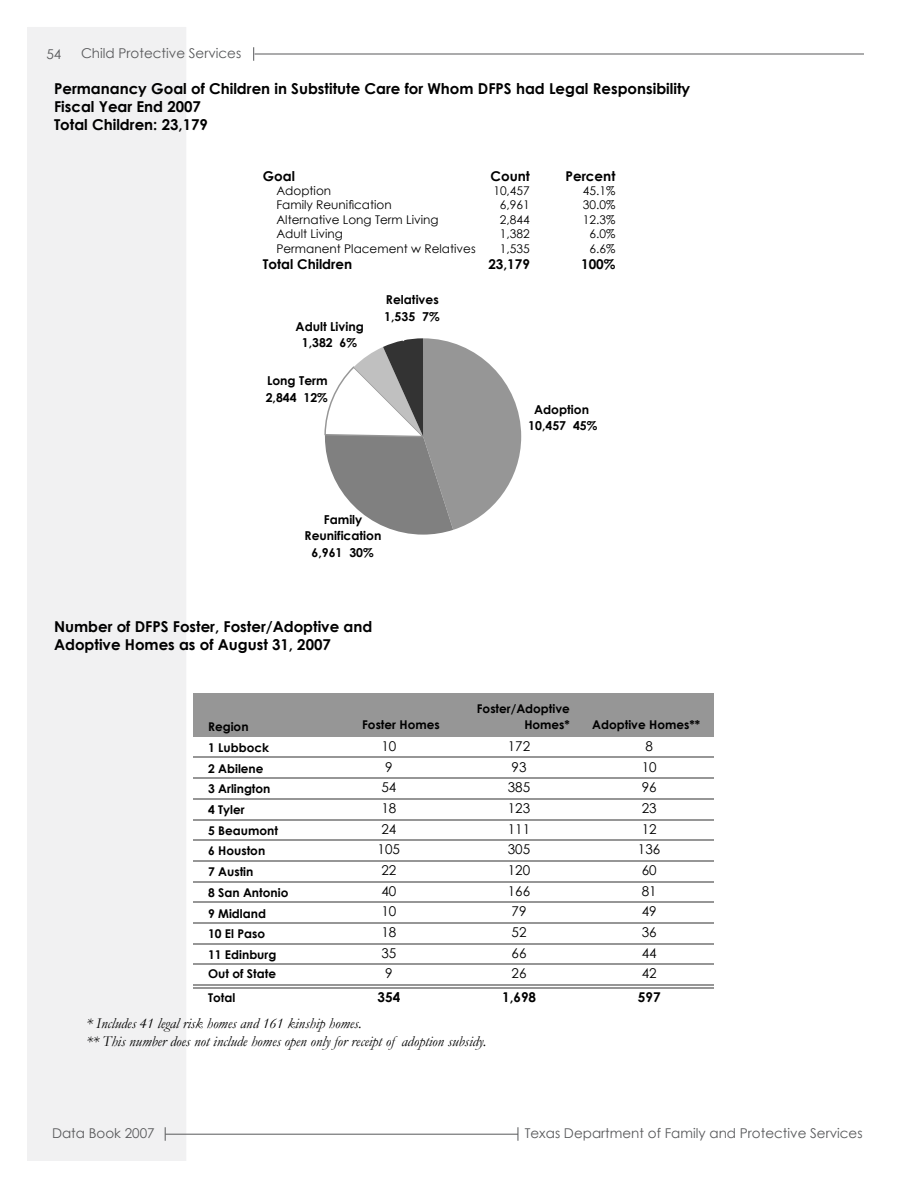
<style>
.page{position:relative;width:918px;height:1188px;background:#fff}
.page>*{position:absolute;margin:0;border:0;box-sizing:border-box;transform-origin:0 0}
.t1{font:15.15px/18.9px "Arial";color:#000}
.t2{font:700 15px/18px "Century Gothic";color:#000}
.t3{font:italic 15px/18px "Garamond";color:#000}
.t4{font:13.5px "Century Gothic";color:#58595b}
.t5{font:13.5px "Century Gothic";color:#000}
.t6{font:700 13.5px "Century Gothic";color:#000}
.t7{font:700 12.3px/16.4px "Century Gothic";color:#000;text-align:center}
.t8{font:700 12px/16px "Century Gothic";color:#000;text-align:right}
.t9{font:12px "Century Gothic";color:#000}
</style>
<div class="page">
<div style="left:27px;top:27px;width:159px;height:1134px;background:#f1f1f2"></div>
<hr style="left:165px;top:1134px;width:353px;height:1px;background:#58595b">
<svg style="left:165px;top:1127px;width:1px;height:14px"></svg>
<svg style="left:518px;top:1127px;width:1px;height:14px"></svg>
<hr style="left:255px;top:54px;width:609px;height:1px;background:#58595b">
<svg style="left:253px;top:47px;width:1px;height:14px"></svg>
<svg style="left:324px;top:338px;width:197px;height:197px"></svg>
<div style="left:193px;top:693px;width:521px;height:44px;background:#969696"></div>
<hr style="left:193px;top:757px;width:521px;height:1px;background:#969696">
<hr style="left:193px;top:777px;width:521px;height:2px;background:#969696">
<hr style="left:193px;top:798px;width:521px;height:2px;background:#969696">
<hr style="left:193px;top:819px;width:521px;height:1px;background:#969696">
<hr style="left:193px;top:840px;width:521px;height:1px;background:#969696">
<hr style="left:193px;top:860px;width:521px;height:2px;background:#969696">
<hr style="left:193px;top:881px;width:521px;height:1px;background:#969696">
<hr style="left:193px;top:902px;width:521px;height:1px;background:#969696">
<hr style="left:193px;top:922px;width:521px;height:2px;background:#969696">
<hr style="left:193px;top:943px;width:521px;height:2px;background:#969696">
<hr style="left:193px;top:964px;width:521px;height:1px;background:#969696">
<hr style="left:193px;top:984px;width:521px;height:2px;background:#969696">
<hr style="left:193px;top:987px;width:521px;height:1px;background:#969696">
<p class="t4" style="left:47px;top:45px;width:16px">54</p>
<p class="t4" style="left:81px;top:44px;width:162px">Child Protective Services</p>
<p class="t2" style="left:54px;top:79px;width:638px">Permanancy Goal of Children in Substitute Care for Whom DFPS had Legal Responsibility<br>Fiscal Year End 2007<br>Total Children: 23,179</p>
<p class="t6" style="left:263px;top:165px;width:34px">Goal</p>
<p class="t6" style="left:491px;top:165px;width:41px">Count</p>
<p class="t6" style="left:565px;top:165px;width:51px">Percent</p>
<p class="t9" style="left:276px;top:182px;width:56px">Adoption</p>
<p class="t9" style="left:493px;top:182px;width:38px">10,457</p>
<p class="t9" style="left:583px;top:182px;width:34px">45.1%</p>
<p class="t9" style="left:276px;top:197px;width:117px">Family Reunification</p>
<p class="t9" style="left:500px;top:197px;width:31px">6,961</p>
<p class="t9" style="left:583px;top:197px;width:34px">30.0%</p>
<p class="t9" style="left:276px;top:211px;width:164px">Alternative Long Term Living</p>
<p class="t9" style="left:500px;top:211px;width:31px">2,844</p>
<p class="t9" style="left:583px;top:211px;width:34px">12.3%</p>
<p class="t9" style="left:276px;top:225px;width:68px">Adult Living</p>
<p class="t9" style="left:500px;top:225px;width:31px">1,382</p>
<p class="t9" style="left:589px;top:225px;width:27px">6.0%</p>
<p class="t9" style="left:276px;top:240px;width:201px">Permanent Placement w Relatives</p>
<p class="t9" style="left:500px;top:240px;width:31px">1,535</p>
<p class="t9" style="left:589px;top:240px;width:27px">6.6%</p>
<p class="t6" style="left:263px;top:254px;width:91px">Total Children</p>
<p class="t6" style="left:488px;top:254px;width:43px">23,179</p>
<p class="t6" style="left:581px;top:254px;width:36px">100%</p>
<p class="t7" style="left:296px;top:318px;width:70px">Adult Living<br>1,382 6%</p>
<p class="t7" style="left:266px;top:372px;width:64px;text-align:left">Long Term<br>2,844 12%</p>
<p class="t7" style="left:384px;top:291px;width:57px;text-align:left">Relatives<br>1,535 7%</p>
<p class="t7" style="left:305px;top:511px;width:78px">Family<br>Reunification<br>6,961 30%</p>
<p class="t2" style="left:54px;top:617px;width:320px">Number of DFPS Foster, Foster/Adoptive and<br>Adoptive Homes as of August 31, 2007</p>
<p class="t7" style="left:528px;top:401px;width:71px">Adoption<br>10,457 45%</p>
<p class="t8" style="left:477px;top:700px;width:95px">Foster/Adoptive<br>Homes*</p>
<p class="t1" style="left:204px;top:714px;width:75px">Long Term</p>
<p class="t1" style="left:389px;top:714px;width:40px">2,844</p>
<p class="t1" style="left:204px;top:733px;width:80px">Adult Living<br>Relatives</p>
<p class="t8" style="left:592px;top:716px;width:109px">Adoptive Homes**</p>
<p class="t8" style="left:208px;top:718px;width:42px">Region</p>
<p class="t8" style="left:362px;top:716px;width:79px">Foster Homes</p>
<p class="t8" style="left:208px;top:739px;width:63px">1 Lubbock</p>
<p class="t5" style="left:381px;top:737px;width:16px">10</p>
<p class="t5" style="left:508px;top:737px;width:24px">172</p>
<p class="t5" style="left:645px;top:737px;width:9px">8</p>
<p class="t8" style="left:208px;top:760px;width:57px">2 Abilene</p>
<p class="t5" style="left:385px;top:757px;width:9px">9</p>
<p class="t5" style="left:512px;top:757px;width:16px">93</p>
<p class="t5" style="left:642px;top:757px;width:16px">10</p>
<p class="t8" style="left:208px;top:780px;width:64px">3 Arlington</p>
<p class="t5" style="left:381px;top:778px;width:16px">54</p>
<p class="t5" style="left:508px;top:778px;width:24px">385</p>
<p class="t5" style="left:642px;top:778px;width:16px">96</p>
<p class="t8" style="left:208px;top:801px;width:38px">4 Tyler</p>
<p class="t5" style="left:381px;top:799px;width:16px">18</p>
<p class="t5" style="left:508px;top:799px;width:24px">123</p>
<p class="t5" style="left:642px;top:799px;width:16px">23</p>
<p class="t8" style="left:208px;top:822px;width:71px">5 Beaumont</p>
<p class="t5" style="left:381px;top:819px;width:16px">24</p>
<p class="t5" style="left:508px;top:819px;width:24px">111</p>
<p class="t5" style="left:642px;top:819px;width:16px">12</p>
<p class="t8" style="left:208px;top:842px;width:59px">6 Houston</p>
<p class="t5" style="left:378px;top:840px;width:24px">105</p>
<p class="t5" style="left:508px;top:840px;width:24px">305</p>
<p class="t5" style="left:638px;top:840px;width:24px">136</p>
<p class="t8" style="left:208px;top:863px;width:47px">7 Austin</p>
<p class="t5" style="left:381px;top:861px;width:16px">22</p>
<p class="t5" style="left:508px;top:861px;width:24px">120</p>
<p class="t5" style="left:642px;top:861px;width:16px">60</p>
<p class="t8" style="left:208px;top:884px;width:82px">8 San Antonio</p>
<p class="t5" style="left:381px;top:881px;width:16px">40</p>
<p class="t5" style="left:508px;top:881px;width:24px">166</p>
<p class="t5" style="left:642px;top:881px;width:16px">81</p>
<p class="t8" style="left:208px;top:905px;width:59px">9 Midland</p>
<p class="t5" style="left:381px;top:902px;width:16px">10</p>
<p class="t5" style="left:512px;top:902px;width:16px">79</p>
<p class="t5" style="left:642px;top:902px;width:16px">49</p>
<p class="t8" style="left:208px;top:925px;width:59px">10 El Paso</p>
<p class="t5" style="left:381px;top:923px;width:16px">18</p>
<p class="t5" style="left:512px;top:923px;width:16px">52</p>
<p class="t5" style="left:642px;top:923px;width:16px">36</p>
<p class="t8" style="left:208px;top:946px;width:70px">11 Edinburg</p>
<p class="t5" style="left:381px;top:944px;width:16px">35</p>
<p class="t5" style="left:512px;top:944px;width:16px">66</p>
<p class="t5" style="left:642px;top:944px;width:16px">44</p>
<p class="t8" style="left:208px;top:965px;width:70px">Out of State</p>
<p class="t5" style="left:385px;top:964px;width:9px">9</p>
<p class="t5" style="left:512px;top:964px;width:16px">26</p>
<p class="t5" style="left:642px;top:964px;width:16px">42</p>
<p class="t8" style="left:208px;top:989px;width:29px">Total</p>
<p class="t6" style="left:378px;top:986px;width:24px">354</p>
<p class="t6" style="left:502px;top:986px;width:36px">1,698</p>
<p class="t6" style="left:638px;top:986px;width:24px">597</p>
<p class="t3" style="left:86px;top:1014px;width:402px">* Includes 41 legal risk homes and 161 kinship homes.<br>** This number does not include homes open only for receipt of adoption subsidy.</p>
<p class="t4" style="left:52px;top:1123px;width:104px">Data Book 2007</p>
<p class="t4" style="left:525px;top:1123px;width:339px">Texas Department of Family and Protective Services</p>
</div>
